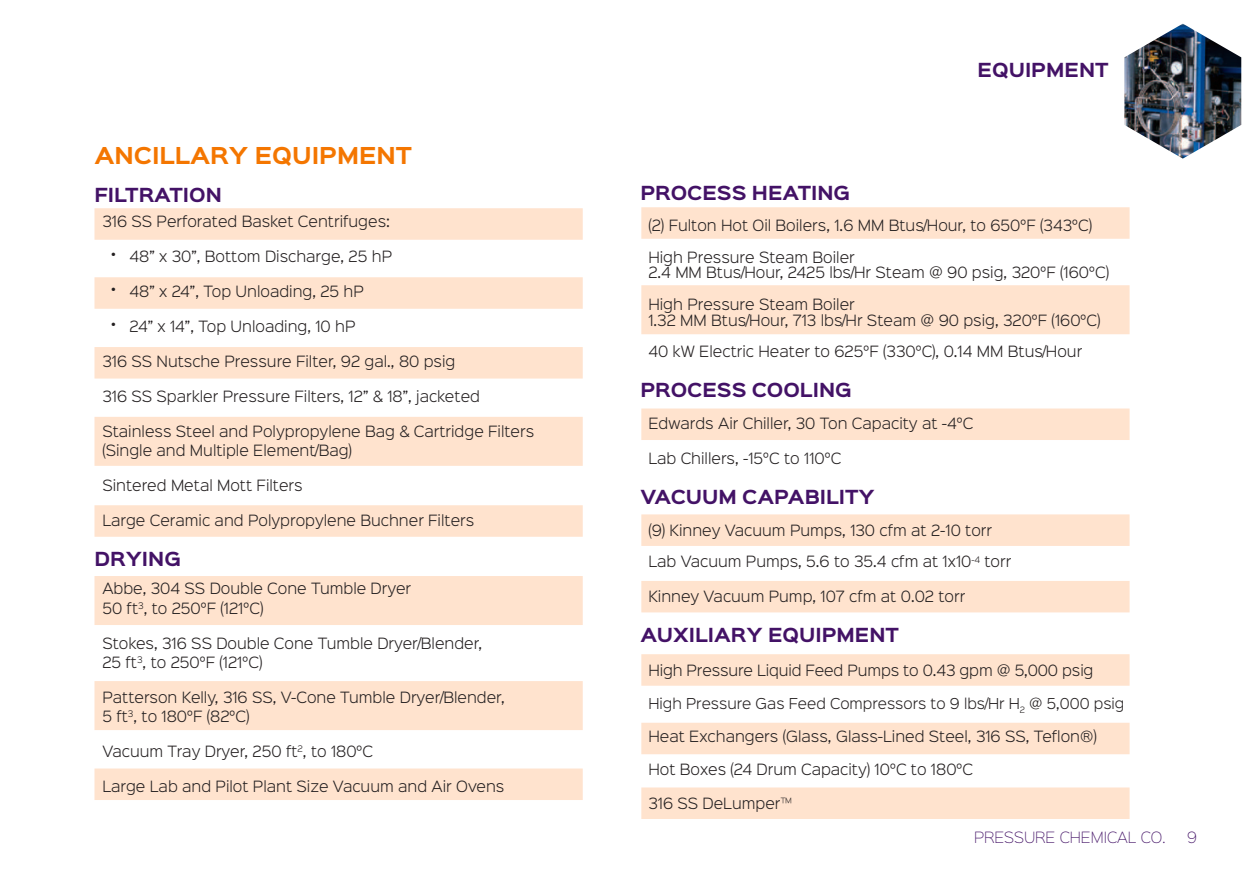
<style>
.page{position:relative;width:1260px;height:882px;background:#fff}
.page>*{position:absolute;margin:0;border:0;box-sizing:border-box;transform-origin:0 0}
.t1{font:700 21px "Sinkin Sans 700";color:#f47600}
.t2{font:700 17.5px "Sinkin Sans 700";color:#431266}
.t3{font:300 14px/19.2px "Sinkin Sans 300";color:#231f20}
.t4{font:14px "Sinkin Sans 200 X Light";color:#431266}
.t5{font:300 13.65px "Sinkin Sans 300";color:#231f20}
</style>
<div class="page">
<div style="left:94px;top:769px;width:489px;height:31px;background:#ffe3ce"></div>
<div style="left:94px;top:681px;width:489px;height:49px;background:#ffe3ce"></div>
<div style="left:94px;top:576px;width:489px;height:49px;background:#ffe3ce"></div>
<div style="left:94px;top:505px;width:489px;height:32px;background:#ffe3ce"></div>
<div style="left:94px;top:417px;width:489px;height:49px;background:#ffe3ce"></div>
<div style="left:94px;top:347px;width:489px;height:32px;background:#ffe3ce"></div>
<div style="left:94px;top:208px;width:489px;height:32px;background:#ffe3ce"></div>
<div style="left:94px;top:277px;width:489px;height:32px;background:#ffe3ce"></div>
<div style="left:641px;top:654px;width:489px;height:32px;background:#ffe3ce"></div>
<div style="left:641px;top:723px;width:489px;height:31px;background:#ffe3ce"></div>
<div style="left:641px;top:788px;width:489px;height:31px;background:#ffe3ce"></div>
<div style="left:641px;top:514px;width:489px;height:32px;background:#ffe3ce"></div>
<div style="left:641px;top:581px;width:489px;height:31px;background:#ffe3ce"></div>
<div style="left:641px;top:207px;width:489px;height:32px;background:#ffe3ce"></div>
<div style="left:641px;top:409px;width:489px;height:31px;background:#ffe3ce"></div>
<div style="left:641px;top:285px;width:489px;height:49px;background:#ffe3ce"></div>
<img style="left:1124px;top:24px;width:117px;height:135px">
<p class="t1" style="left:94px;top:144px;width:319px">ANCILLARY EQUIPMENT</p>
<p class="t2" style="left:94px;top:186px;width:129px">FILTRATION</p>
<p class="t3" style="left:102px;top:210px;width:289px">316 SS Perforated Basket Centrifuges:</p>
<p class="t3" style="left:112px;top:245px;width:282px">• 48” x 30”, Bottom Discharge, 25 hP</p>
<p class="t3" style="left:112px;top:280px;width:254px">• 48” x 24”, Top Unloading, 25 hP</p>
<p class="t3" style="left:112px;top:315px;width:245px">• 24” x 14”, Top Unloading, 10 hP</p>
<p class="t3" style="left:102px;top:350px;width:355px">316 SS Nutsche Pressure Filter, 92 gal., 80 psig</p>
<p class="t3" style="left:102px;top:385px;width:379px">316 SS Sparkler Pressure Filters, 12” &amp; 18”, jacketed</p>
<p class="t3" style="left:102px;top:420px;width:433px">Stainless Steel and Polypropylene Bag &amp; Cartridge Filters (Single and Multiple Element/Bag)</p>
<p class="t3" style="left:102px;top:475px;width:202px">Sintered Metal Mott Filters</p>
<p class="t3" style="left:102px;top:510px;width:373px">Large Ceramic and Polypropylene Buchner Filters</p>
<p class="t2" style="left:94px;top:550px;width:88px">DRYING</p>
<p class="t3" style="left:102px;top:578px;width:310px">Abbe, 304 SS Double Cone Tumble Dryer<br>50 ft<sup>3</sup>, to 250°F (121°C)</p>
<p class="t3" style="left:102px;top:632px;width:381px">Stokes, 316 SS Double Cone Tumble Dryer/Blender,<br>25 ft<sup>3</sup>, to 250°F (121°C)</p>
<p class="t3" style="left:102px;top:686px;width:404px">Patterson Kelly, 316 SS, V-Cone Tumble Dryer/Blender,<br>5 ft<sup>3</sup>, to 180°F (82°C)</p>
<p class="t3" style="left:102px;top:741px;width:272px">Vacuum Tray Dryer, 250 ft<sup>2</sup>, to 180°C</p>
<p class="t3" style="left:102px;top:776px;width:404px">Large Lab and Pilot Plant Size Vacuum and Air Ovens</p>
<p class="t2" style="left:978px;top:61px;width:132px">EQUIPMENT</p>
<p class="t2" style="left:640px;top:183px;width:211px">PROCESS HEATING</p>
<p class="t3" style="left:648px;top:215px;width:445px">(2) Fulton Hot Oil Boilers, 1.6 MM Btus/Hour, to 650°F (343°C)</p>
<p class="t3" style="left:648px;top:248px;width:462px;line-height:15.8px">High Pressure Steam Boiler<br>2.4 MM Btus/Hour, 2425 lbs/Hr Steam @ 90 psig, 320°F (160°C)</p>
<p class="t3" style="left:648px;top:295px;width:454px;line-height:15.8px">High Pressure Steam Boiler<br>1.32 MM Btus/Hour, 713 lbs/Hr Steam @ 90 psig, 320°F (160°C)</p>
<p class="t3" style="left:648px;top:341px;width:435px">40 kW Electric Heater to 625°F (330°C), 0.14 MM Btus/Hour</p>
<p class="t2" style="left:640px;top:381px;width:213px">PROCESS COOLING</p>
<p class="t3" style="left:648px;top:413px;width:327px">Edwards Air Chiller, 30 Ton Capacity at -4°C</p>
<p class="t3" style="left:648px;top:448px;width:194px">Lab Chillers, -15°C to 110°C</p>
<p class="t2" style="left:640px;top:488px;width:236px">VACUUM CAPABILITY</p>
<p class="t3" style="left:648px;top:519px;width:345px">(9) Kinney Vacuum Pumps, 130 cfm at 2-10 torr</p>
<p class="t3" style="left:648px;top:551px;width:365px">Lab Vacuum Pumps, 5.6 to 35.4 cfm at 1x10<sup>-4</sup> torr</p>
<p class="t3" style="left:648px;top:586px;width:319px">Kinney Vacuum Pump, 107 cfm at 0.02 torr</p>
<p class="t2" style="left:640px;top:626px;width:260px">AUXILIARY EQUIPMENT</p>
<p class="t3" style="left:648px;top:659px;width:447px">High Pressure Liquid Feed Pumps to 0.43 gpm @ 5,000 psig</p>
<p class="t5" style="left:648px;top:692px;width:478px">High Pressure Gas Feed Compressors to 9 lbs/Hr H<sub>2</sub> @ 5,000 psig</p>
<p class="t3" style="left:648px;top:726px;width:450px">Heat Exchangers (Glass, Glass-Lined Steel, 316 SS, Teflon®)</p>
<p class="t3" style="left:648px;top:759px;width:326px">Hot Boxes (24 Drum Capacity) 10°C to 180°C</p>
<p class="t3" style="left:648px;top:792px;width:145px">316 SS DeLumper™</p>
<p class="t4" style="left:974px;top:826px;width:193px">PRESSURE CHEMICAL CO.</p>
<p class="t4" style="left:1187px;top:826px;width:11px">9</p>
</div>
